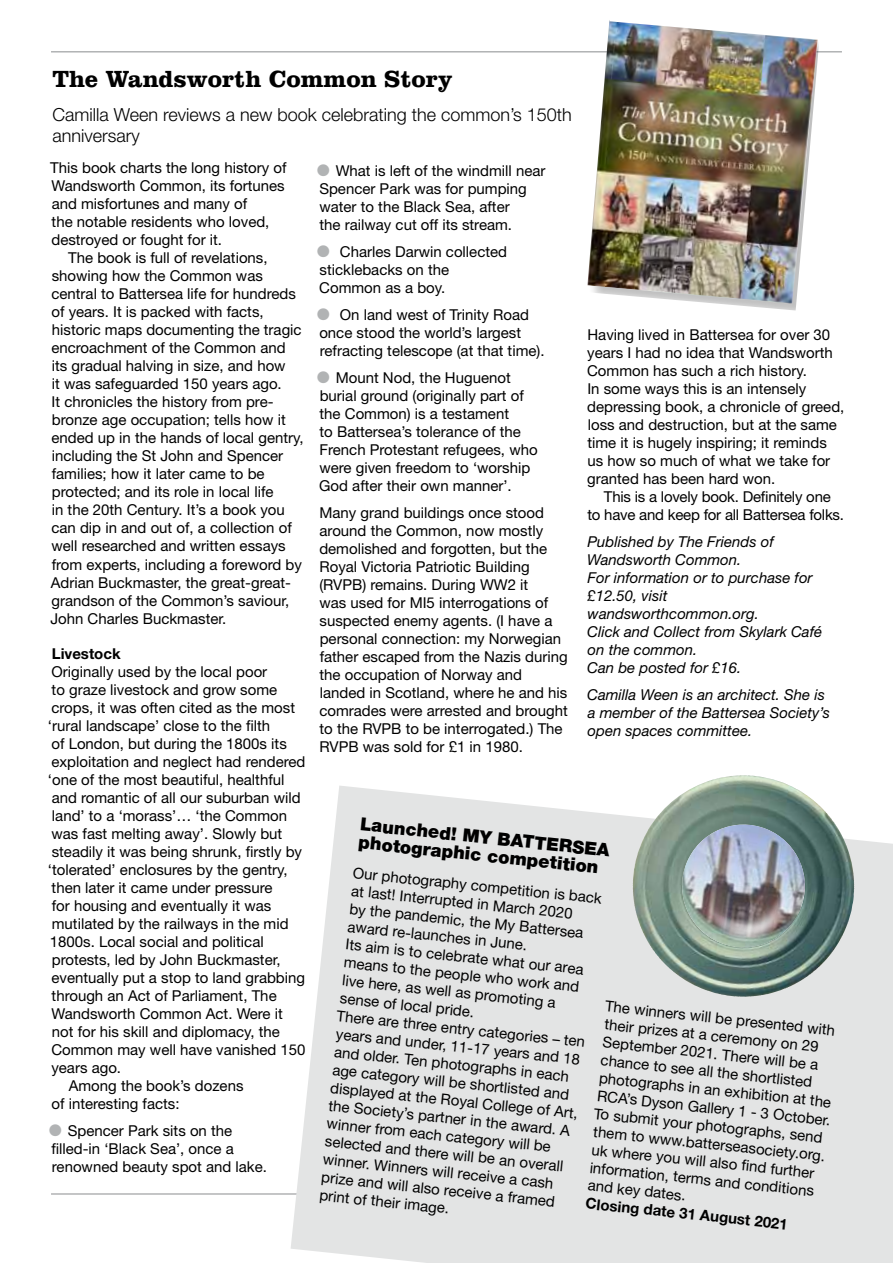
<style>
.page{position:relative;width:893px;height:1263px;background:#fff}
.page>*{position:absolute;margin:0;border:0;box-sizing:border-box;transform-origin:0 0}
.t1{font:700 24px "Clarendon BT";color:#000}
.t2{font:300 18px/21px "Helvetica Neue";color:#000}
.t3{font:900 18px/18px "Helvetica Neue";color:#000}
.t4{font:15px/18px "Helvetica Neue";color:#000}
.t5{font:italic 15px/18px "Helvetica Neue";color:#000}
.t6{font:700 15px "Helvetica Neue";color:#000}
.s1{font-size:33px;color:#b1b3b4}
</style>
<div class="page">
<hr style="left:51px;top:1193px;width:791px;height:2px;background:#b1b3b4">
<hr style="left:51px;top:51px;width:791px;height:2px;background:#b1b3b4">
<div style="left:587px;top:20px;width:233px;height:290px;background:#000;opacity:.25"></div>
<img style="left:587px;top:20px;width:231px;height:284px">
<svg style="left:291px;top:785px;width:602px;height:478px;background:#e0e2e2"></svg>
<img style="left:633px;top:775px;width:112px;height:126px">
<img style="left:661px;top:805px;width:164px;height:162px">
<h1 class="t1" style="left:52px;top:64px;width:401px">The Wandsworth Common Story</h1>
<p class="t2" style="left:52px;top:104px;width:521px">Camilla Ween reviews a new book celebrating the common’s 150th anniversary</p>
<p class="t4" style="left:50px;top:159px;width:238px">This book charts the long history of<br>Wandsworth Common, its fortunes and misfortunes and many of<br>the notable residents who loved, destroyed or fought for it.</p>
<p class="t4" style="left:50px;top:249px;width:255px;text-indent:18px">The book is full of revelations, showing how the Common was central to Battersea life for hundreds of years. It is packed with facts, historic maps documenting the tragic encroachment of the Common and its gradual halving in size, and how<br>it was safeguarded 150 years ago.<br>It chronicles the history from pre&shy;bronze age occupation; tells how it ended up in the hands of local gentry, including the St John and Spencer families; how it later came to be protected; and its role in local life<br>in the 20th Century. It’s a book you can dip in and out of, a collection of well researched and written essays from experts, including a foreword by Adrian Buckmaster, the great-great&shy;grandson of the Common’s saviour, John Charles Buckmaster.</p>
<p class="t6" style="left:52px;top:644px;width:70px">Livestock</p>
<p class="t4" style="left:51px;top:662px;width:217px">Originally used by the local poor</p>
<p class="t4" style="left:52px;top:680px;width:227px">to graze livestock and grow some</p>
<p class="t4" style="left:51px;top:698px;width:245px">crops, it was often cited as the most</p>
<p class="t4" style="left:48px;top:716px;width:224px">‘rural landscape’ close to the filth</p>
<p class="t4" style="left:51px;top:734px;width:237px">of London, but during the 1800s its</p>
<p class="t4" style="left:51px;top:752px;width:255px">exploitation and neglect had rendered</p>
<p class="t4" style="left:48px;top:770px;width:238px">‘one of the most beautiful, healthful</p>
<p class="t4" style="left:52px;top:788px;width:250px">and romantic of all our suburban wild</p>
<p class="t4" style="left:52px;top:806px;width:237px">land’ to a ‘morass’… ‘the Common</p>
<p class="t4" style="left:52px;top:824px;width:232px">was fast melting away’. Slowly but</p>
<p class="t4" style="left:52px;top:842px;width:252px">steadily it was being shrunk, firstly by</p>
<p class="t4" style="left:48px;top:860px;width:241px">‘tolerated’ enclosures by the gentry,</p>
<p class="t4" style="left:52px;top:878px;width:222px">then later it came under pressure</p>
<p class="t4" style="left:52px;top:896px;width:221px">for housing and eventually it was</p>
<p class="t4" style="left:52px;top:914px;width:238px">mutilated by the railways in the mid</p>
<p class="t4" style="left:50px;top:932px;width:215px">1800s. Local social and political</p>
<p class="t4" style="left:52px;top:950px;width:230px">protests, led by John Buckmaster,</p>
<p class="t4" style="left:51px;top:968px;width:255px">eventually put a stop to land grabbing</p>
<p class="t4" style="left:52px;top:986px;width:227px">through an Act of Parliament, The</p>
<p class="t4" style="left:51px;top:1004px;width:233px">Wandsworth Common Act. Were it</p>
<p class="t4" style="left:52px;top:1022px;width:230px">not for his skill and diplomacy, the</p>
<p class="t4" style="left:51px;top:1040px;width:256px">Common may well have vanished 150</p>
<p class="t4" style="left:51px;top:1058px;width:71px">years ago.</p>
<p class="t4" style="left:69px;top:1076px;width:176px">Among the book’s dozens</p>
<p class="t4" style="left:51px;top:1094px;width:130px">of interesting facts:</p>
<p class="t4" style="left:47px;top:1121px;width:221px"><span class="s1">•</span> Spencer Park sits on the filled-in ‘Black Sea’, once a renowned beauty spot and lake.</p>
<p class="t4" style="left:315px;top:161px;width:232px"><span class="s1">•</span> What is left of the windmill near<br>Spencer Park was for pumping water to the Black Sea, after<br>the railway cut off its stream.</p>
<p class="t4" style="left:315px;top:242px;width:194px"><span class="s1">•</span> Charles Darwin collected sticklebacks on the<br>Common as a boy.</p>
<p class="t4" style="left:315px;top:305px;width:231px"><span class="s1">•</span> On land west of Trinity Road once stood the world’s largest refracting telescope (at that time).</p>
<p class="t4" style="left:315px;top:368px;width:224px"><span class="s1">•</span> Mount Nod, the Huguenot burial ground (originally part of the Common) is a testament<br>to Battersea’s tolerance of the<br>French Protestant refugees, who were given freedom to ‘worship<br>God after their own manner’.</p>
<p class="t4" style="left:319px;top:503px;width:250px">Many grand buildings once stood around the Common, now mostly demolished and forgotten, but the<br>Royal Victoria Patriotic Building (RVPB) remains. During WW2 it<br>was used for MI5 interrogations of suspected enemy agents. (I have a personal connection: my Norwegian father escaped from the Nazis during the occupation of Norway and landed in Scotland, where he and his comrades were arrested and brought to the RVPB to be interrogated.) The<br>RVPB was sold for £1 in 1980.</p>
<p class="t4" style="left:587px;top:326px;width:259px">Having lived in Battersea for over 30 years I had no idea that Wandsworth Common has such a rich history.<br>In some ways this is an intensely depressing book, a chronicle of greed, loss and destruction, but at the same time it is hugely inspiring; it reminds us how so much of what we take for granted has been hard won.</p>
<p class="t4" style="left:587px;top:488px;width:258px;text-align:center">This is a lovely book. Definitely one<br>to have and keep for all Battersea folks.</p>
<p class="t5" style="left:587px;top:533px;width:236px">Published by The Friends of<br>Wandsworth Common.<br>For information or to purchase for £12.50, visit wandsworthcommon.org.<br>Click and Collect from Skylark Café on the common.<br>Can be posted for £16.</p>
<p class="t5" style="left:587px;top:686px;width:244px">Camilla Ween is an architect. She is a member of the Battersea Society’s open spaces committee.</p>
<p class="t3" style="left:361px;top:815px;width:252px;rotate:6deg">Launched! My Bat t er sea photographic competition</p>
<p class="t4" style="left:353px;top:863px;width:253px;rotate:6deg">Our photography competition is back at last! Interrupted in March 2020<br>by the pandemic, the My Battersea award re-launches in June.<br>Its aim is to celebrate what our area means to the people who work and live here, as well as promoting a sense of local pride.<br>There are three entry categories – ten years and under, 11-17 years and 18 and older. Ten photographs in each age category will be shortlisted and displayed at the Royal College of Art, the Society’s partner in the award. A winner from each category will be selected and there will be an overall winner. Winners will receive a cash prize and will also receive a framed print of their image.</p>
<p class="t4" style="left:606px;top:997px;width:237px;rotate:6deg">The winners will be presented with their prizes at a ceremony on 29<br>September 2021. There will be a chance to see all the shortlisted photographs in an exhibition at the<br>RCA’s Dyson Gallery 1 - 3 October.<br>To submit your photographs, send them to www.batterseasociety.org. uk where you will also fi nd further information, terms and conditions and key dates.</p>
<p class="t6" style="left:587px;top:1194px;width:205px;rotate:6deg">Closing date 31 August 2021</p>
<p class="t2" style="left:434px;top:1199px;width:22px">13</p>
</div>
